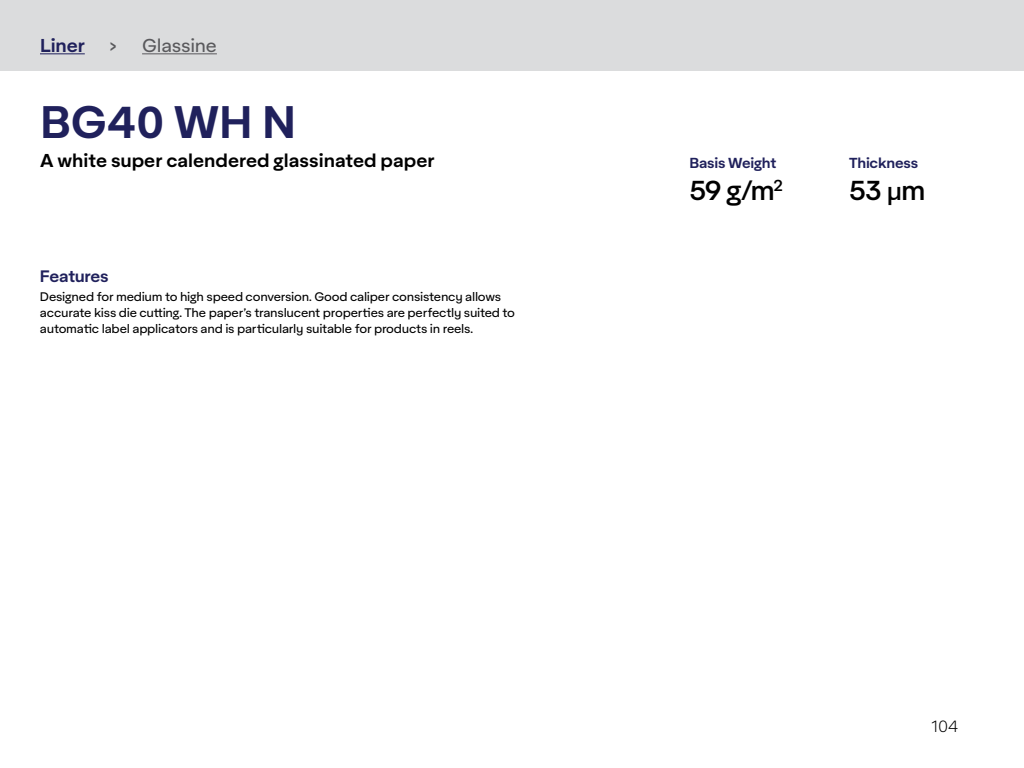
<style>
.page{position:relative;width:1024px;height:768px;background:#fff}
.page>*{position:absolute;margin:0;border:0;box-sizing:border-box;transform-origin:0 0}
.t1{font:600 43.95px "Aktifo A";color:#20215c}
.t2{font:500 27px "Aktifo A";color:#000}
.t3{font:600 18px "Aktifo A";color:#000}
.t4{font:18px "Aktifo A";letter-spacing:-.015em;color:#59595c}
.t5{font:600 18px "Aktifo A";letter-spacing:-.005em;color:#20215c}
.t6{font:600 16px "Aktifo A";letter-spacing:-.02em;color:#20215c}
.t7{font:300 16px "Aktifo A";color:#000}
.t8{font:600 14px "Aktifo A";letter-spacing:-.015em;color:#20215c}
.t9{font:12px/16px "Aktifo A";letter-spacing:-.02em;color:#000}
.s1{font-family:"Nunito Sans";font-weight:600}
</style>
<div class="page">
<div style="left:0;top:0;width:1024px;height:71px;background:#dbdcdd"></div>
<hr style="left:40px;top:53px;width:45px;height:1px;background:#20215c">
<hr style="left:142px;top:53px;width:75px;height:1px;background:#59595c">
<h3 class="t5" style="left:40px;top:34px;width:46px">Liner</h3>
<h3 class="t4" style="left:109px;top:34px;width:109px">&gt; Glassine</h3>
<h1 class="t1" style="left:40px;top:93px;width:258px">BG40 WH N</h1>
<h3 class="t3" style="left:40px;top:149px;width:396px">A white super calendered glassinated paper</h3>
<h3 class="t6" style="left:40px;top:266px;width:70px">Features</h3>
<p class="t9" style="left:40px;top:289px;width:477px">Designed for medium to high speed conversion. Good caliper consistency allows accurate kiss die cutting. The paper’s translucent properties are perfectly suited to automatic label applicators and is particularly suitable for products in reels.</p>
<p class="t8" style="left:689px;top:153px;width:89px">Basis Weight</p>
<h2 class="t2" style="left:689px;top:173px;width:95px">59 g/m<sup>2</sup></h2>
<p class="t8" style="left:849px;top:153px;width:71px">Thickness</p>
<h2 class="t2" style="left:849px;top:173px;width:78px">53 <span class="s1">µ</span>m</h2>
<h3 class="t7" style="left:931px;top:717px;width:29px">104</h3>
</div>
